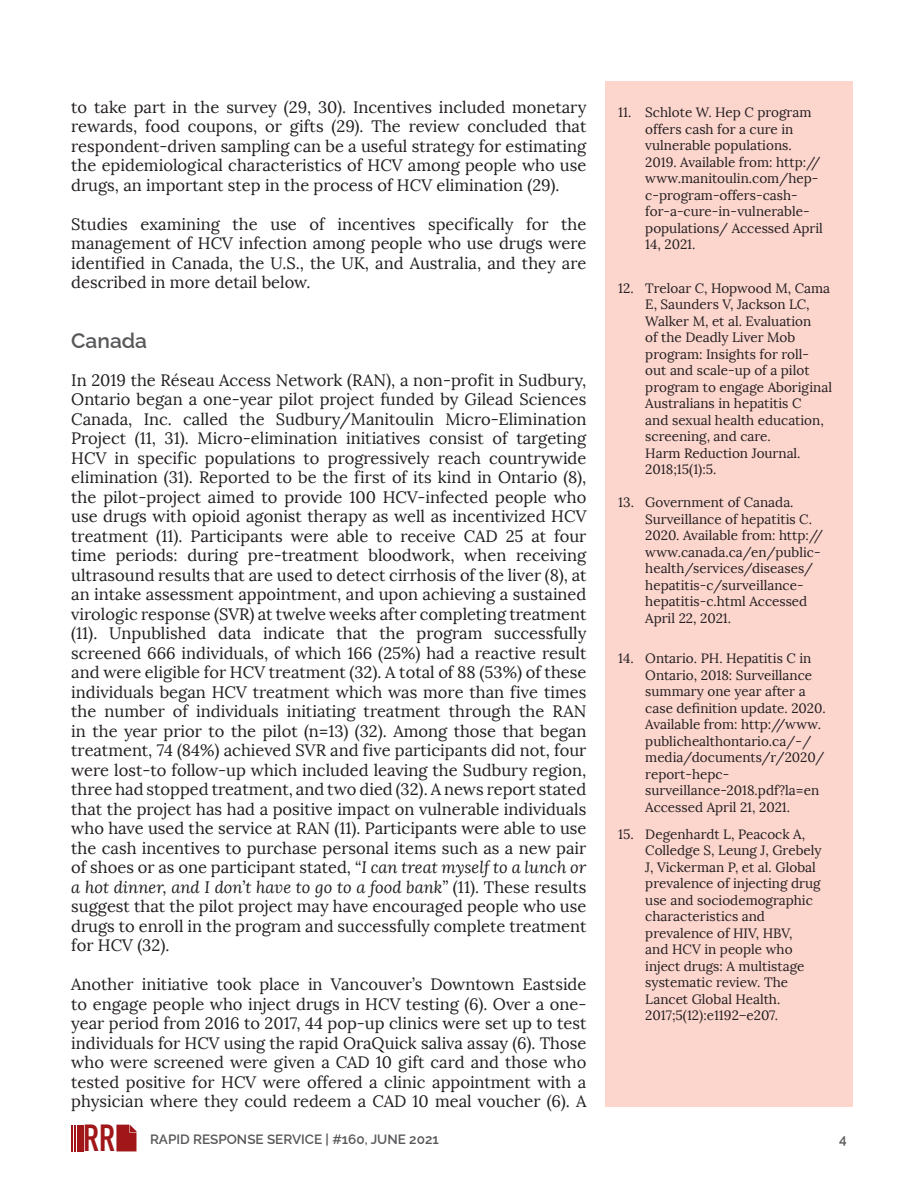
<style>
.page{position:relative;width:918px;height:1188px;background:#fff}
.page>*{position:absolute;margin:0;border:0;box-sizing:border-box;transform-origin:0 0}
.t1{font:700 37.2px "DIN Condensed";color:#a01619}
.H2___column_width{font:600 21px "Raleway";color:#57585a}
.H2___column_width-2{font:16.5px/19.5px "Lora";color:#231f20;text-align:justify}
.body__serif__11pt{font:16.5px/19.5px "Lora";color:#231f20;text-align:justify}
.t2{font:13.5px/16.5px "Lora";color:#231f20}
.t3{font:600 13.5px "Raleway";color:#57585a}
.s1{font-style:italic}
</style>
<div class="page">
<hr style="left:71px;top:1125px;width:2px;height:26px;background:#a01619">
<hr style="left:74px;top:1125px;width:2px;height:26px;background:#a01619">
<hr style="left:77px;top:1125px;width:2px;height:26px;background:#a01619">
<hr style="left:81px;top:1125px;width:3px;height:26px;background:#a01619">
<svg style="left:116px;top:1125px;width:21px;height:26px"></svg>
<div style="left:605px;top:81px;width:248px;height:1025px;background:#fcd5cd"></div>
<p class="body__serif__11pt" style="left:71px;top:97px;width:517px">to take part in the survey (29, 30). Incentives included monetary rewards, food coupons, or gifts (29). The review concluded that respondent-driven sampling can be a useful strategy for estimating the epidemiological characteristics of HCV among people who use drugs, an important step in the process of HCV elimination (29).</p>
<p class="body__serif__11pt" style="left:71px;top:214px;width:517px">Studies examining the use of incentives specifically for the management of HCV infection among people who use drugs were identified in Canada, the U.S., the UK, and Australia, and they are described in more detail below.</p>
<p class="H2___column_width" style="left:71px;top:324px;width:77px">Canada</p>
<p class="H2___column_width-2" style="left:71px;top:370px;width:517px">In 2019 the Réseau Access Network (RAN), a non-profit in Sudbury, Ontario began a one-year pilot project funded by Gilead Sciences Canada, Inc. called the Sudbury/Manitoulin Micro-Elimination Project (11, 31). Micro-elimination initiatives consist of targeting HCV in specific populations to progressively reach countrywide elimination (31). Reported to be the first of its kind in Ontario (8), the pilot-project aimed to provide 100 HCV-infected people who use drugs with opioid agonist therapy as well as incentivized HCV treatment (11). Participants were able to receive CAD 25 at four time periods: during pre-treatment bloodwork, when receiving ultrasound results that are used to detect cirrhosis of the liver (8), at an intake assessment appointment, and upon achieving a sustained virologic response (SVR) at twelve weeks after completing treatment (11). Unpublished data indicate that the program successfully screened 666 individuals, of which 166 (25%) had a reactive result and were eligible for HCV treatment (32). A total of 88 (53%) of these individuals began HCV treatment which was more than five times the number of individuals initiating treatment through the RAN in the year prior to the pilot (n=13) (32). Among those that began treatment, 74 (84%) achieved SVR and five participants did not, four were lost-to follow-up which included leaving the Sudbury region, three had stopped treatment, and two died (32). A news report stated that the project has had a positive impact on vulnerable individuals who have used the service at RAN (11). Participants were able to use the cash incentives to purchase personal items such as a new pair of shoes or as one participant stated, <span class="s1">“I can treat myself to a lunch or a hot dinner, and I don’t have to go to a food bank”</span> (11). These results suggest that the pilot project may have encouraged people who use drugs to enroll in the program and successfully complete treatment for HCV (32).</p>
<p class="body__serif__11pt" style="left:71px;top:975px;width:517px">Another initiative took place in Vancouver’s Downtown Eastside to engage people who inject drugs in HCV testing (6). Over a one&shy;year period from 2016 to 2017, 44 pop-up clinics were set up to test individuals for HCV using the rapid OraQuick saliva assay (6). Those who were screened were given a CAD 10 gift card and those who tested positive for HCV were offered a clinic appointment with a physician where they could redeem a CAD 10 meal voucher (6). A</p>
<p class="t2" style="left:645px;top:104px;width:179px;text-indent:-27px">11. Schlote W. Hep C program offers cash for a cure in vulnerable populations.<br>2019. Available from: http:// www.manitoulin.com/hep&shy;c-program-offers-cash&shy;for-a-cure-in-vulnerable&shy;populations/ Accessed April<br>14, 2021.</p>
<p class="t2" style="left:645px;top:280px;width:188px;text-indent:-27px">12. Treloar C, Hopwood M, Cama<br>E, Saunders V, Jackson LC,<br>Walker M, et al. Evaluation<br>of the Deadly Liver Mob program: Insights for roll&shy;out and scale-up of a pilot program to engage Aboriginal<br>Australians in hepatitis C<br>and sexual health education, screening, and care.<br>Harm Reduction Journal.<br>2018;15(1):5.</p>
<p class="t2" style="left:645px;top:494px;width:179px;text-indent:-27px">13. Government of Canada.<br>Surveillance of hepatitis C.<br>2020. Available from: http:// www.canada.ca/en/public&shy;health/services/diseases/ hepatitis-c/surveillance&shy;hepatitis-c.html Accessed<br>April 22, 2021.</p>
<p class="t2" style="left:645px;top:650px;width:182px;text-indent:-27px">14. Ontario. PH. Hepatitis C in<br>Ontario, 2018: Surveillance summary one year after a case definition update. 2020.<br>Available from: http://www. publichealthontario.ca/-/ media/documents/r/2020/ report-hepc&shy;surveillance-2018.pdf?la=en<br>Accessed April 21, 2021.</p>
<p class="t2" style="left:645px;top:826px;width:178px;text-indent:-27px">15. Degenhardt L, Peacock A,<br>Colledge S, Leung J, Grebely<br>J, Vickerman P, et al. Global prevalence of injecting drug use and sociodemographic characteristics and prevalence of HIV, HBV,<br>and HCV in people who inject drugs: A multistage systematic review. The<br>Lancet Global Health.<br>2017;5(12):e1192–e207.</p>
<h1 class="t1" style="left:83px;top:1113px;width:33px">RR</h1>
<p class="t3" style="left:150px;top:1128px;width:290px">RAPID RESPONSE SERVICE | #160, JUNE 2021</p>
<p class="t3" style="left:839px;top:1128px;width:9px">4</p>
</div>
